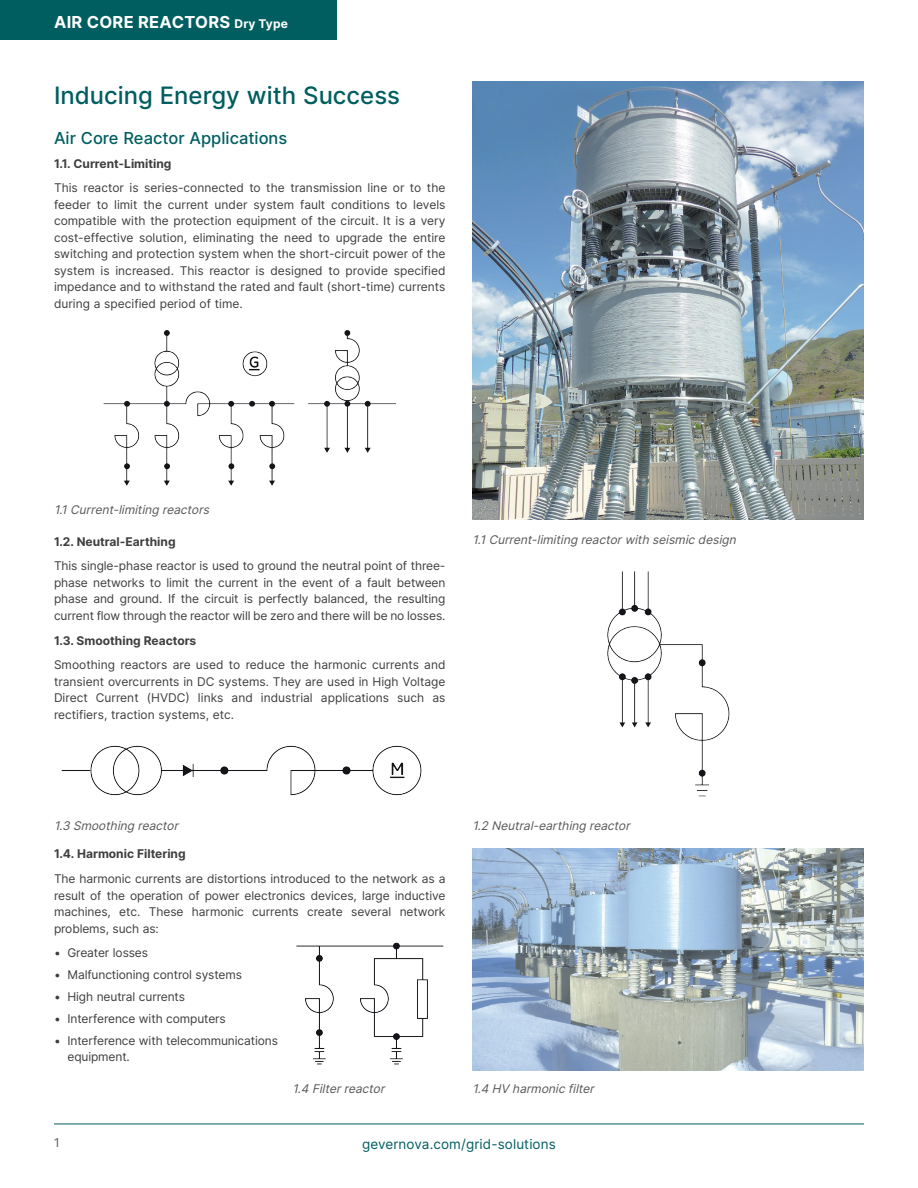
<style>
.page{position:relative;width:918px;height:1188px;background:#fff}
.page>*{position:absolute;margin:0;border:0;box-sizing:border-box;transform-origin:0 0}
.Heading_2{font:500 24px "Inter";color:#005e60}
.Heading_3{font:500 16.5px "Inter";color:#005e60}
.t1{font:700 16.5px "Inter";letter-spacing:.02em;color:#fff}
.t2{font:13.5px "Inter";letter-spacing:.01em;color:#005e60}
.Heading_2-2{font:12px/16.5px "Inter";letter-spacing:-.01em;color:#3e3e3f;text-align:justify}
.Annotaions{font:italic 12px "Inter";color:#57585a}
.Heading_2-3{font:700 12px "Inter";color:#3e3e3f}
.t3{font:12px "Inter";color:#57585a}
.s1{font-size:12px}
</style>
<div class="page">
<div style="left:0;top:0;width:338px;height:40px;background:#005e60"></div>
<hr style="left:54px;top:1124px;width:810px;height:1px;background:#005e60">
<img style="left:103px;top:330px;width:294px;height:156px">
<img style="left:61px;top:745px;width:361px;height:51px">
<img style="left:296px;top:942px;width:148px;height:123px">
<img style="left:473px;top:81px;width:391px;height:438px">
<img style="left:607px;top:571px;width:123px;height:226px">
<img style="left:473px;top:848px;width:391px;height:222px">
<h2 class="t1" style="left:54px;top:10px;width:235px">AIR CORE REACTORS <span class="s1">Dry Type</span></h2>
<p class="Heading_2" style="left:54px;top:78px;width:348px">Inducing Energy with Success</p>
<p class="Heading_3" style="left:54px;top:126px;width:235px">Air Core Reactor Applications</p>
<p class="Heading_2-3" style="left:54px;top:154px;width:119px">1.1. Current-Limiting</p>
<p class="Heading_2-2" style="left:54px;top:179px;width:393px">This reactor is series-connected to the transmission line or to the feeder to limit the current under system fault conditions to levels compatible with the protection equipment of the circuit. It is a very cost-effective solution, eliminating the need to upgrade the entire switching and protection system when the short-circuit power of the system is increased. This reactor is designed to provide specified impedance and to withstand the rated and fault (short-time) currents during a specified period of time.</p>
<p class="Annotaions" style="left:54px;top:500px;width:160px">1.1Current-limiting reactors</p>
<p class="Heading_2-3" style="left:54px;top:533px;width:123px">1.2. Neutral-Earthing</p>
<p class="Heading_2-2" style="left:54px;top:558px;width:393px">This single-phase reactor is used to ground the neutral point of three&shy;phase networks to limit the current in the event of a fault between phase and ground. If the circuit is perfectly balanced, the resulting current flow through the reactor will be zero and there will be no losses.</p>
<p class="Heading_2-3" style="left:54px;top:631px;width:144px">1.3. Smoothing Reactors</p>
<p class="Heading_2-2" style="left:54px;top:656px;width:393px">Smoothing reactors are used to reduce the harmonic currents and transient overcurrents in DC systems. They are used in High Voltage Direct Current (HVDC) links and industrial applications such as rectifiers, traction systems, etc.</p>
<p class="Annotaions" style="left:472px;top:530px;width:268px">1.1Current-limiting reactorwith seismic design</p>
<p class="Annotaions" style="left:54px;top:816px;width:129px">1.3 Smoothing reactor</p>
<p class="Heading_2-3" style="left:54px;top:845px;width:133px">1.4. Harmonic Filtering</p>
<p class="Heading_2-2" style="left:54px;top:870px;width:393px">The harmonic currents are distortions introduced to the network as a result of the operation of power electronics devices, large inductive machines, etc. These harmonic currents create several network problems, such as:</p>
<p class="Heading_2-2" style="left:54px;top:944px;width:96px">• Greater losses</p>
<p class="Heading_2-2" style="left:54px;top:966px;width:190px">• Malfunctioning control systems</p>
<p class="Heading_2-2" style="left:54px;top:988px;width:132px">• High neutral currents</p>
<p class="Heading_2-2" style="left:54px;top:1010px;width:173px">• Interference with computers</p>
<p class="Heading_2-2" style="left:68px;top:1032px;width:212px;text-indent:-14px">• Interference with telecommunications equipment.</p>
<p class="Annotaions" style="left:472px;top:816px;width:162px">1.2 Neutral-earthing reactor</p>
<p class="Annotaions" style="left:293px;top:1080px;width:97px">1.4 Filterreactor</p>
<p class="Annotaions" style="left:472px;top:1080px;width:127px">1.4 HV harmonic filter</p>
<p class="t3" style="left:54px;top:1134px;width:7px">1</p>
<p class="t2" style="left:362px;top:1134px;width:195px">gevernova.com/grid-solutions</p>
</div>
